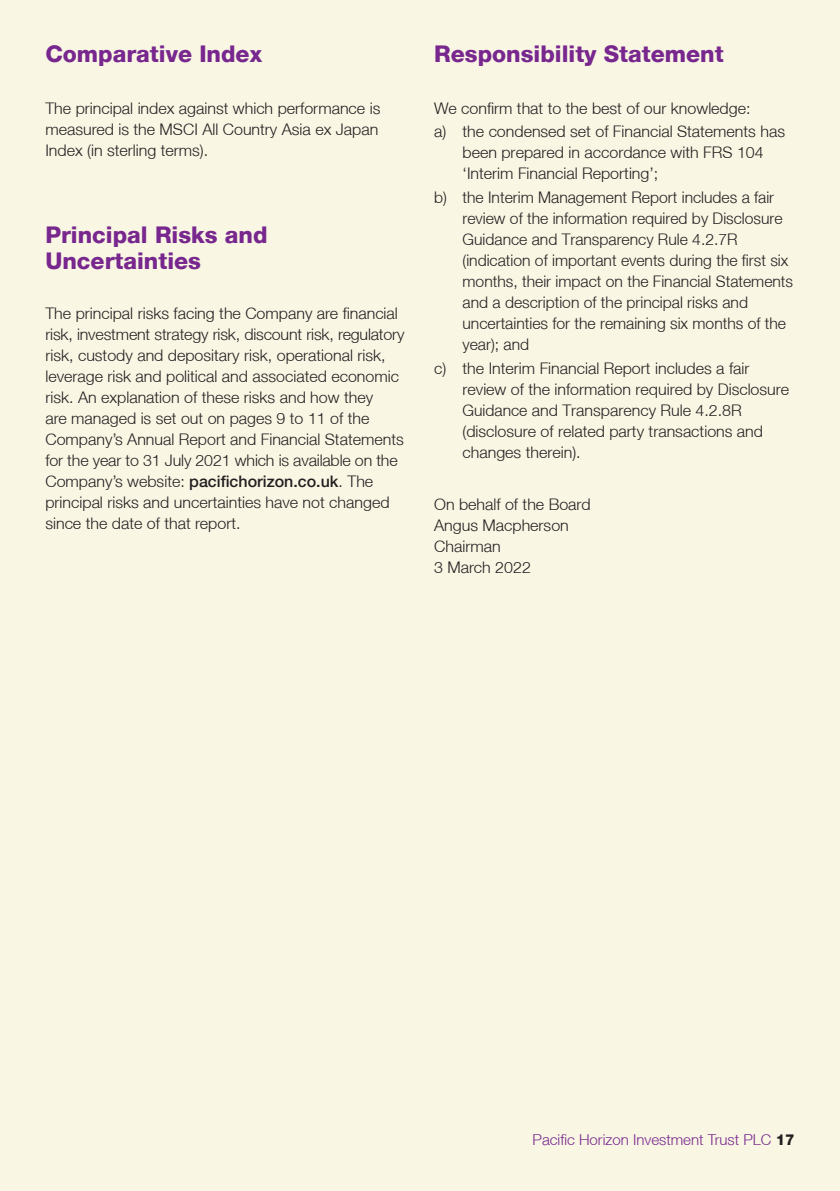
<style>
.page{position:relative;width:840px;height:1191px;background:#fff}
.page>*{position:absolute;margin:0;border:0;box-sizing:border-box;transform-origin:0 0}
.t1{font:800 23px/26px "Helvetica Neue LT";color:#77278d}
.t2{font:300 16px/21px "Helvetica Neue LT";color:#231f20}
.t3{font:300 15px "Helvetica Neue LT";color:#77278d}
.s1{font-family:"Helvetica Neue LT Std";font-weight:500}
.s2{font-weight:800;color:#231f20}
</style>
<div class="page">
<div style="left:0;top:0;width:839px;height:1191px;background:#f9f6e4"></div>
<h1 class="t1" style="left:45px;top:41px;width:218px">Comparative Index</h1>
<p class="t2" style="left:45px;top:97px;width:336px">The principal index against which performance is measured is the MSCI All Country Asia ex Japan<br>Index (in sterling terms).</p>
<h1 class="t1" style="left:45px;top:221px;width:223px">Principal Risks and<br>Uncertainties</h1>
<p class="t2" style="left:45px;top:303px;width:360px">The principal risks facing the Company are financial risk, investment strategy risk, discount risk, regulatory risk, custody and depositary risk, operational risk, leverage risk and political and associated economic risk. An explanation of these risks and how they<br>are managed is set out on pages 9 to 11 of the Company’s Annual Report and Financial Statements for the year to 31 July 2021 which is available on the Company’s website: <span class="s1">pacifichorizon.co.uk</span>. The principal risks and uncertainties have not changed since the date of that report.</p>
<h1 class="t1" style="left:434px;top:41px;width:291px">Responsibility Statement</h1>
<p class="t2" style="left:434px;top:96px;width:352px;line-height:23.8px">We confirm that to the best of our knowledge:<br>a) the condensed set of Financial Statements has</p>
<p class="t2" style="left:462px;top:142px;width:302px">been prepared in accordance with FRS 104 ‘Interim Financial Reporting’;</p>
<p class="t2" style="left:462px;top:187px;width:332px;text-indent:-28px">b) the Interim Management Report includes a fair review of the information required by Disclosure Guidance and Transparency Rule 4.2.7R (indication of important events during the first six months, their impact on the Financial Statements and a description of the principal risks and uncertainties for the remaining six months of the year); and</p>
<p class="t2" style="left:462px;top:357px;width:328px;text-indent:-28px">c) the Interim Financial Report includes a fair review of the information required by Disclosure Guidance and Transparency Rule 4.2.8R (disclosure of related party transactions and changes therein).</p>
<p class="t2" style="left:434px;top:494px;width:158px">On behalf of the Board<br>Angus Macpherson<br>Chairman<br>3 March 2022</p>
<p class="t3" style="left:532px;top:1130px;width:263px">Pacific Horizon Investment Trust PLC <span class="s2">17</span></p>
</div>
